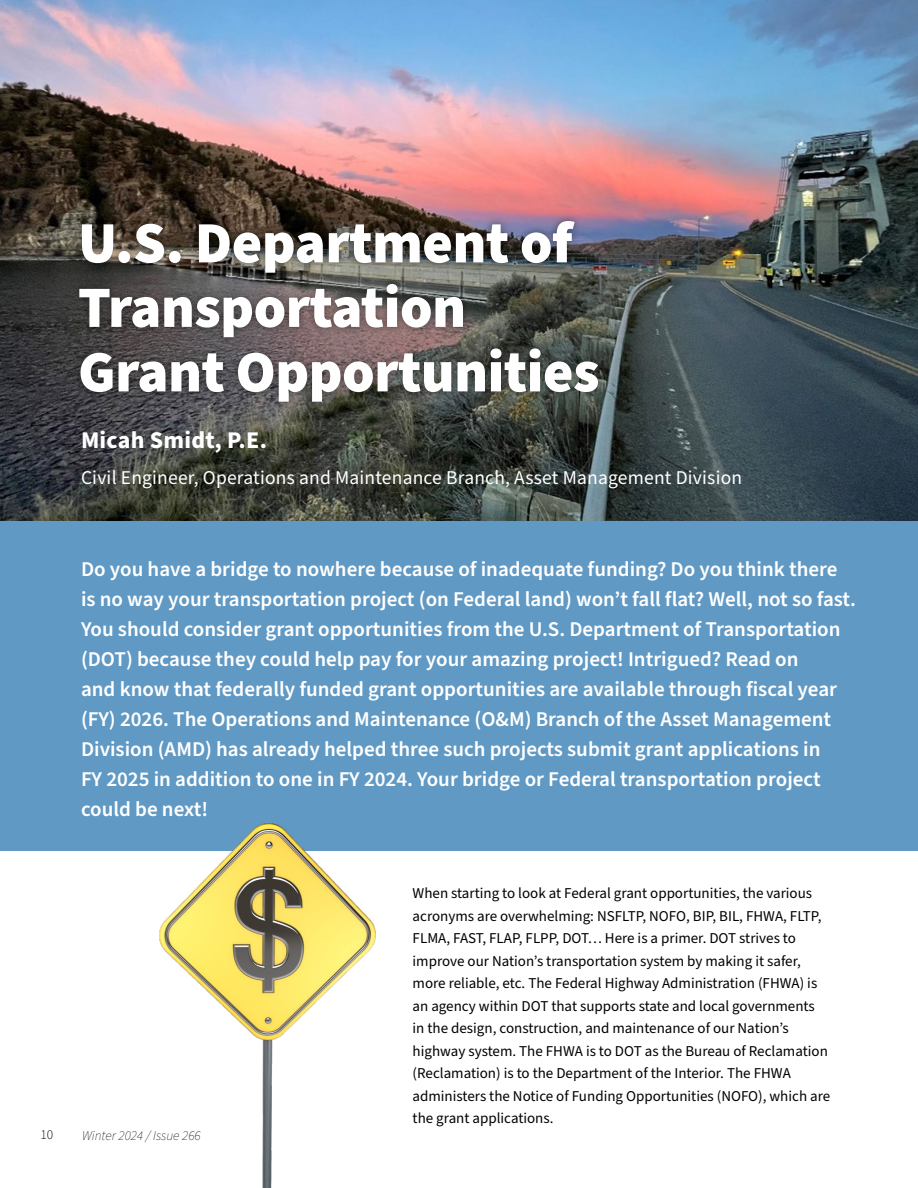
<style>
.page{position:relative;width:918px;height:1188px;background:#fff}
.page>*{position:absolute;margin:0;border:0;box-sizing:border-box;transform-origin:0 0}
.t1{font:900 58.5px/64.5px "Source Sans Pro";letter-spacing:-.01em;color:#fff}
.t2{font:700 24px "Source Sans Pro";letter-spacing:.01em;color:#fff}
.Body{font:600 21px/30px "Source Sans Pro";color:#fff}
.Author_Credentials{font:19.5px "Source Sans Pro";letter-spacing:.01em;color:#fff}
.Body-2{font:15px/22.5px "Source Sans Pro";color:#000}
.t3{font:italic 200 13.5px "Source Sans Pro";color:#000}
.t4{font:300 13.5px "Source Sans Pro";color:#000}
</style>
<div class="page">
<img style="left:0;top:0;width:918px;height:521px">
<div style="left:72px;top:213px;width:534px;height:197px;background:#000;opacity:.39"></div>
<div style="left:0;top:521px;width:918px;height:330px;background:#6099c4"></div>
<img style="left:160px;top:824px;width:215px;height:364px">
<p class="t1" style="left:78px;top:212px;width:523px">U.S. Department of<br>Transportation<br>Grant Opportunities</p>
<p class="t2" style="left:81px;top:424px;width:188px">Micah Smidt, P.E.</p>
<p class="Author_Credentials" style="left:81px;top:464px;width:663px">Civil Engineer, Operations and Maintenance Branch, Asset Management Division</p>
<p class="Body" style="left:81px;top:555px;width:776px">Do you have a bridge to nowhere because of inadequate funding? Do you think there is no way your transportation project (on Federal land) won’t fall flat? Well, not so fast.<br>You should consider grant opportunities from the U.S. Department of Transportation (DOT) because they could help pay for your amazing project! Intrigued? Read on<br>and know that federally funded grant opportunities are available through fiscal year (FY) 2026. The Operations and Maintenance (O&amp;M) Branch of the Asset Management Division (AMD) has already helped three such projects submit grant applications in<br>FY 2025 in addition to one in FY 2024. Your bridge or Federal transportation project could be next!</p>
<p class="t4" style="left:40px;top:1125px;width:14px">10</p>
<p class="t3" style="left:82px;top:1127px;width:120px">Winter 2024 / Issue 266</p>
<p class="Body-2" style="left:413px;top:882px;width:419px">When starting to look at Federal grant opportunities, the various acronyms are overwhelming: NSFLTP, NOFO, BIP, BIL, FHWA, FLTP, FLMA, FAST, FLAP, FLPP, DOT… Here is a primer. DOT strives to improve our Nation’s transportation system by making it safer, more reliable, etc. The Federal Highway Administration (FHWA) is an agency within DOT that supports state and local governments in the design, construction, and maintenance of our Nation’s highway system. The FHWA is to DOT as the Bureau of Reclamation (Reclamation) is to the Department of the Interior. The FHWA administers the Notice of Funding Opportunities (NOFO), which are the grant applications.</p>
</div>
